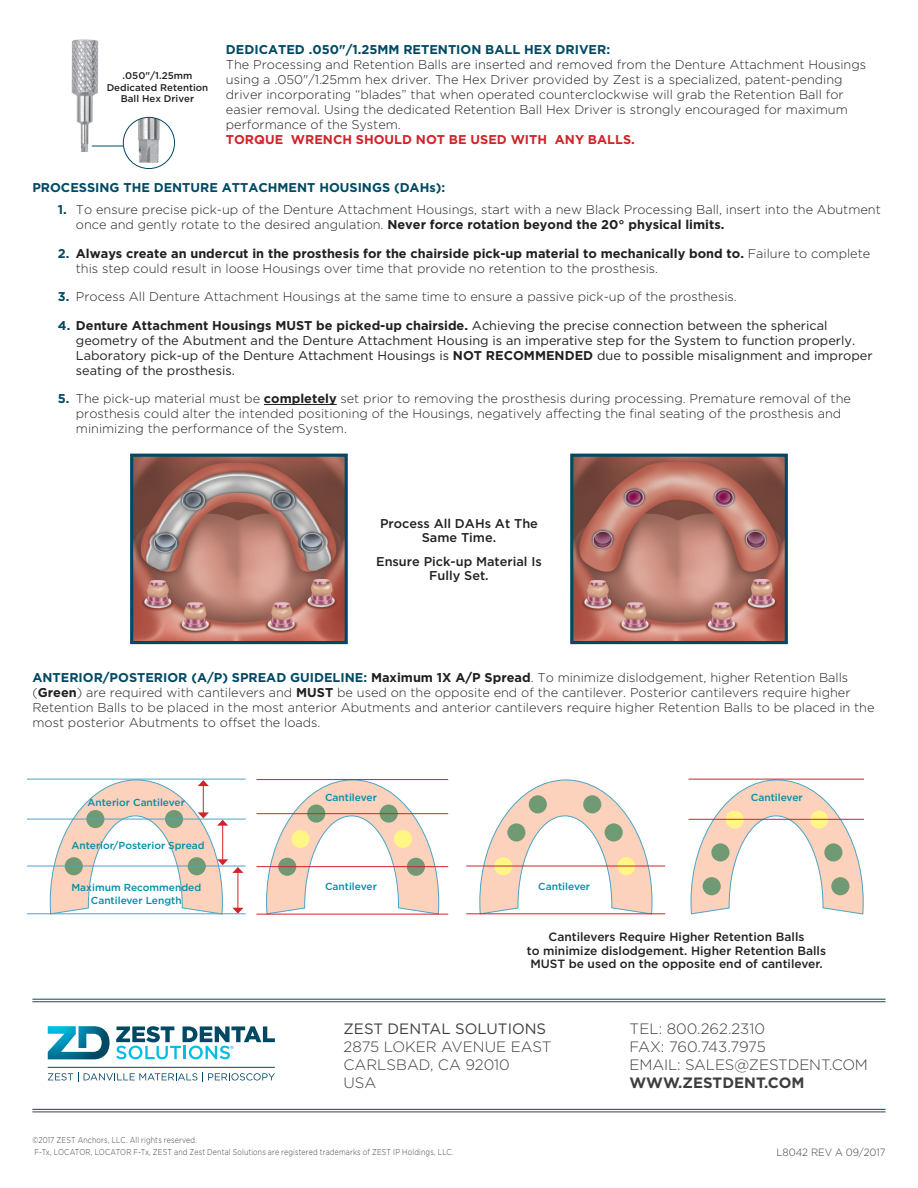
<style>
.page{position:relative;width:918px;height:1188px;background:#fff}
.page>*{position:absolute;margin:0;border:0;box-sizing:border-box;transform-origin:0 0}
.t1{font:300 15px "Gotham";letter-spacing:-.01em;color:#3e3e3f}
.t2{font:15px/18px "Gotham";color:#3e3e3f}
.t3{font:700 15px "Gotham";color:#3e3e3f}
.copy{font:300 12.75px/15px "Gotham";color:#231f20}
.t4{font:12.75px/15px "Gotham";color:#231f20}
.copy-2{font:500 12.75px/13.5px "Gotham";color:#231f20;text-align:center}
.copy-3{font:700 12.75px "Gotham";color:#004964}
.t5{font:500 12px/13.5px "Gotham";color:#231f20}
.t6{font:300 10.5px "Gotham";color:#3e3e3f;scale:.94 1}
.t7{font:500 10.2px "Gotham";color:#008da8}
.copy-4{font:500 9.75px/11.2px "Gotham";color:#231f20;text-align:center}
.t8{font:300 8.55px "Gotham";letter-spacing:.025em;color:#3e3e3f;scale:.82 1}
.s1{font-weight:700;color:#004964}
.s2{font-weight:700;color:#d1232a}
.s3{font-weight:700}
.s4{font-weight:300}
</style>
<div class="page">
<hr style="left:264px;top:404px;width:73px;height:1px;background:#231f20">
<img style="left:134px;top:458px;width:210px;height:182px">
<div style="left:130px;top:454px;width:218px;height:190px;border:3px solid #004964"></div>
<img style="left:574px;top:458px;width:210px;height:182px">
<div style="left:570px;top:454px;width:218px;height:190px;border:3px solid #004964"></div>
<hr style="left:48px;top:1067px;width:227px;height:1px;background:#004964">
<svg style="left:48px;top:1072px;width:227px;height:10px"></svg>
<svg style="left:48px;top:1026px;width:62px;height:33px"></svg>
<svg style="left:116px;top:1026px;width:159px;height:33px"></svg>
<hr style="left:32px;top:1112px;width:854px;height:1px;background:#3e3e3f">
<hr style="left:32px;top:1109px;width:854px;height:1px;background:#004964">
<hr style="left:32px;top:1001px;width:854px;height:1px;background:#3e3e3f">
<hr style="left:32px;top:999px;width:854px;height:1px;background:#004964">
<svg style="left:266px;top:780px;width:174px;height:134px"></svg>
<div style="left:278px;top:858px;width:18px;height:18px;background:#6f9a74;border-radius:50%"></div>
<div style="left:291px;top:830px;width:19px;height:18px;background:#fff685;border-radius:50%"></div>
<div style="left:307px;top:805px;width:18px;height:18px;background:#6f9a74;border-radius:50%"></div>
<div style="left:407px;top:858px;width:18px;height:18px;background:#6f9a74;border-radius:50%"></div>
<div style="left:394px;top:830px;width:18px;height:18px;background:#fff685;border-radius:50%"></div>
<div style="left:380px;top:805px;width:18px;height:18px;background:#6f9a74;border-radius:50%"></div>
<svg style="left:690px;top:780px;width:174px;height:135px"></svg>
<div style="left:703px;top:877px;width:18px;height:18px;background:#6f9a74;border-radius:50%"></div>
<div style="left:711px;top:843px;width:19px;height:19px;background:#6f9a74;border-radius:50%"></div>
<div style="left:726px;top:811px;width:18px;height:18px;background:#fff685;border-radius:50%"></div>
<div style="left:831px;top:877px;width:18px;height:18px;background:#6f9a74;border-radius:50%"></div>
<div style="left:824px;top:843px;width:18px;height:19px;background:#6f9a74;border-radius:50%"></div>
<div style="left:810px;top:811px;width:18px;height:18px;background:#fff685;border-radius:50%"></div>
<hr style="left:688px;top:819px;width:176px;height:1px;background:#d1232a">
<hr style="left:688px;top:779px;width:176px;height:1px;background:#d1232a">
<hr style="left:256px;top:813px;width:192px;height:1px;background:#d1232a">
<hr style="left:256px;top:779px;width:192px;height:1px;background:#d1232a">
<hr style="left:256px;top:866px;width:192px;height:1px;background:#d1232a">
<hr style="left:256px;top:914px;width:192px;height:1px;background:#d1232a">
<svg style="left:479px;top:779px;width:174px;height:136px"></svg>
<div style="left:494px;top:857px;width:18px;height:18px;background:#fff685;border-radius:50%"></div>
<div style="left:507px;top:823px;width:18px;height:19px;background:#6f9a74;border-radius:50%"></div>
<div style="left:529px;top:795px;width:18px;height:18px;background:#6f9a74;border-radius:50%"></div>
<div style="left:617px;top:857px;width:18px;height:18px;background:#fff685;border-radius:50%"></div>
<div style="left:605px;top:823px;width:18px;height:19px;background:#6f9a74;border-radius:50%"></div>
<div style="left:583px;top:795px;width:18px;height:18px;background:#6f9a74;border-radius:50%"></div>
<hr style="left:466px;top:866px;width:199px;height:1px;background:#d1232a">
<hr style="left:466px;top:913px;width:199px;height:1px;background:#d1232a">
<hr style="left:27px;top:779px;width:219px;height:1px;background:#4ba4c6">
<hr style="left:27px;top:819px;width:219px;height:1px;background:#4ba4c6">
<hr style="left:27px;top:866px;width:219px;height:1px;background:#4ba4c6">
<hr style="left:27px;top:913px;width:219px;height:1px;background:#4ba4c6">
<svg style="left:49px;top:779px;width:194px;height:136px"></svg>
<img style="left:71px;top:39px;width:33px;height:113px">
<img style="left:123px;top:117px;width:52px;height:52px;border-radius:26px">
<div style="left:123px;top:117px;width:52px;height:52px;border:1px solid #004964;border-radius:50%"></div>
<hr style="left:92px;top:146px;width:32px;height:1px;background:#004964">
<p class="copy" style="left:226px;top:41px;width:642px"><span class="s1">DEDICATED .050"/1.25MM RETENTION BALL HEX DRIVER:<br></span>The Processing and Retention Balls are inserted and removed from the Denture Attachment Housings using a .050"/1.25mm hex driver. The Hex Driver provided by Zest is a specialized, patent-pending driver incorporating “blades” that when operated counterclockwise will grab the Retention Ball for easier removal. Using the dedicated Retention Ball Hex Driver is strongly encouraged for maximum performance of the System.<br><span class="s2">TORQUE WRENCH SHOULD NOT BE USED WITH ANY BALLS.</span></p>
<p class="copy-3" style="left:32px;top:179px;width:414px">PROCESSING THE DENTURE ATTACHMENT HOUSINGS (DAHs):</p>
<p class="copy" style="left:76px;top:202px;width:806px;text-indent:-18px"><span class="s1">1.</span> To ensure precise pick-up of the Denture Attachment Housings, start with a new Black Processing Ball, insert into the Abutment once and gently rotate to the desired angulation. <span class="s3">Never force rotation beyond the 20° physical limits.</span></p>
<p class="copy" style="left:76px;top:245px;width:796px;text-indent:-18px"><span class="s1">2.</span> <span class="s3">Always create an undercut in the prosthesis for the chairside pick-up material to mechanically bond to.</span> Failure to complete this step could result in loose Housings over time that provide no retention to the prosthesis.</p>
<p class="copy" style="left:58px;top:289px;width:680px"><span class="s1">3.</span> Process All Denture Attachment Housings at the same time to ensure a passive pick-up of the prosthesis.</p>
<p class="t4" style="left:76px;top:317px;width:798px;text-indent:-18px"><span class="s1">4.</span> <span class="s3">Denture Attachment Housings MUST be picked-up chairside.</span> Achieving the precise connection between the spherical geometry of the Abutment and the Denture Attachment Housing is an imperative step for the System to function properly.<br>Laboratory pick-up of the Denture Attachment Housings is <span class="s3">NOT RECOMMENDED</span> due to possible misalignment and improper seating of the prosthesis.</p>
<p class="copy" style="left:76px;top:391px;width:777px;text-indent:-18px"><span class="s1">5.</span> The pick-up material must be <span class="s3">completely</span> set prior to removing the prosthesis during processing. Premature removal of the prosthesis could alter the intended positioning of the Housings, negatively affecting the final seating of the prosthesis and minimizing the performance of the System.</p>
<p class="copy-4" style="left:107px;top:70px;width:103px">.050"/1.25mm<br>Dedicated Retention<br>Ball Hex Driver</p>
<p class="copy-2" style="left:380px;top:517px;width:159px">Process All DAHs At The<br>Same Time.</p>
<p class="copy-2" style="left:376px;top:555px;width:167px">Ensure Pick-up Material Is<br>Fully Set.</p>
<p class="copy" style="left:32px;top:669px;width:844px"><span class="s1">ANTERIOR/POSTERIOR (A/P) SPREAD GUIDELINE:</span> <span class="s3">Maximum 1X A/P Spread</span>. To minimize dislodgement, higher Retention Balls (<span class="s3">Green</span>) are required with cantilevers and <span class="s3">MUST</span> be used on the opposite end of the cantilever. Posterior cantilevers require higher Retention Balls to be placed in the most anterior Abutments and anterior cantilevers require higher Retention Balls to be placed in the most posterior Abutments to offset the loads.</p>
<p class="t7" style="left:88px;top:796px;width:99px">Anterior Cantilever</p>
<p class="t7" style="left:72px;top:838px;width:135px">Anterior/Posterior Spread</p>
<p class="t7" style="left:71px;top:881px;width:131px">Maximum Recommended</p>
<p class="t7" style="left:91px;top:893px;width:92px">Cantilever Length</p>
<p class="t7" style="left:325px;top:791px;width:53px">Cantilever</p>
<p class="t7" style="left:751px;top:791px;width:53px">Cantilever</p>
<p class="t7" style="left:325px;top:879px;width:53px">Cantilever</p>
<p class="t7" style="left:538px;top:880px;width:53px">Cantilever</p>
<p class="t5" style="left:549px;top:930px;width:257px">Cantilevers Require Higher Retention Balls</p>
<p class="t5" style="left:527px;top:943px;width:301px">to minimize dislodgement. Higher Retention Balls<br>MUST be used on the opposite end of cantilever.</p>
<p class="t2" style="left:344px;top:1020px;width:209px">ZEST DENTAL SOLUTIONS<br><span class="s4">2875 LOKER AVENUE EAST</span></p>
<p class="t1" style="left:344px;top:1056px;width:168px">CARLSBAD, CA 92010</p>
<p class="t1" style="left:344px;top:1074px;width:34px">USA</p>
<p class="t1" style="left:630px;top:1019px;width:137px">TEL: 800.262.2310</p>
<p class="t1" style="left:630px;top:1037px;width:138px">FAX: 760.743.7975</p>
<p class="t1" style="left:630px;top:1055px;width:240px">EMAIL: SALES@ZESTDENT.COM</p>
<p class="t3" style="left:630px;top:1073px;width:176px">WWW.ZESTDENT.COM</p>
<p class="t8" style="left:32px;top:1135px;width:202px">©2017 ZEST Anchors, LLC. All rights reserved.</p>
<p class="t8" style="left:35px;top:1147px;width:513px">F-Tx, LOCATOR, LOCATOR F-Tx, ZEST and Zest Dental Solutions are registered trademarks of ZEST IP Holdings, LLC.</p>
<p class="t6" style="left:776px;top:1145px;width:118px">L8042 REV A 09/2017</p>
</div>
